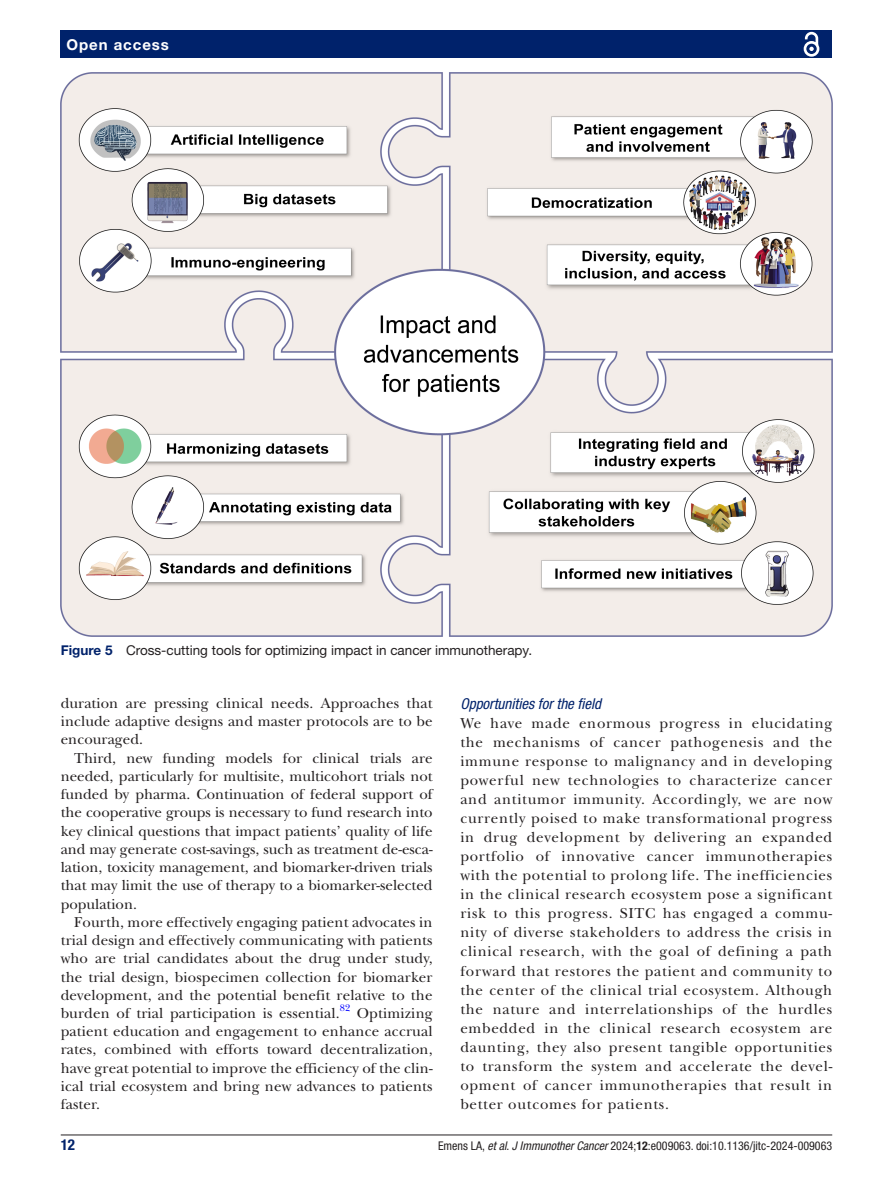
<style>
.page{position:relative;width:893px;height:1191px;background:#fff}
.page>*{position:absolute;margin:0;border:0;box-sizing:border-box;transform-origin:0 0}
.t1{font:15px/19px "New Baskerville";letter-spacing:.01em;color:#231f20;text-align:justify}
.t2{font:italic condensed 15px "Helvetica Neue LT Std";color:#00226b}
.t3{font:700 15px "Helvetica Neue LT Std";letter-spacing:.065em;color:#fff}
.t4{font:700 condensed 15px "Helvetica Neue LT Std";color:#00226b}
.t5{font:13.5px "Helvetica Neue LT Std";color:#231f20}
.t6{font:condensed 12px "Helvetica Neue LT Std";color:#231f20}
.t7{font:9.9px "New Baskerville";color:#00f}
.s1{font-weight:700;color:#00226b}
.s2{font-style:italic}
.s3{font-weight:700}
</style>
<div class="page">
<hr style="left:61px;top:1134px;width:771px;height:1px;background:#231f20">
<div style="left:61px;top:31px;width:771px;height:27px;background:#00226b"></div>
<svg style="left:803px;top:31px;width:17px;height:26px"></svg>
<img style="left:61px;top:73px;width:771px;height:564px">
<p class="t3" style="left:66px;top:35px;width:104px">Open access</p>
<p class="t5" style="left:61px;top:641px;width:473px"><span class="s1">Figure 5</span> Cross-cutting tools for optimizing impact in cancer immunotherapy.</p>
<p class="t1" style="left:61px;top:694px;width:373px;line-height:18.1px">duration are pressing clinical needs. Approaches that include adaptive designs and master protocols are to be encouraged.</p>
<p class="t1" style="left:61px;top:749px;width:373px;line-height:18.1px;text-indent:14px">Third, new funding models for clinical trials are needed, particularly for multisite, multicohort trials not funded by pharma. Continuation of federal support of the cooperative groups is necessary to fund research into key clinical questions that impact patients’ quality of life and may generate cost-savings, such as treatment de-esca&shy;lation, toxicity management, and biomarker-driven trials that may limit the use of therapy to a biomarker-selected population.</p>
<p class="t1" style="left:61px;top:913px;width:373px;line-height:18.3px;text-indent:14px">Fourth, more effectively engaging patient advocates in trial design and effectively communicating with patients who are trial candidates about the drug under study, the trial design, biospecimen collection for biomarker development, and the potential benefit relative to the burden of trial participation is essential.</p>
<p class="t7" style="left:340px;top:1002px;width:12px">82</p>
<p class="t1" style="left:61px;top:1004px;width:373px;line-height:18.3px;text-indent:296px">Optimizing patient education and engagement to enhance accrual rates, combined with efforts toward decentralization, have great potential to improve the efficiency of the clin&shy;ical trial ecosystem and bring new advances to patients faster.</p>
<p class="t2" style="left:460px;top:694px;width:142px">Opportunities for the field</p>
<p class="t1" style="left:460px;top:713px;width:373px">We have made enormous progress in elucidating the mechanisms of cancer pathogenesis and the immune response to malignancy and in developing powerful new technologies to characterize cancer and antitumor immunity. Accordingly, we are now currently poised to make transformational progress in drug development by delivering an expanded portfolio of innovative cancer immunotherapies with the potential to prolong life. The inefficiencies in the clinical research ecosystem pose a significant risk to this progress. SITC has engaged a commu&shy;nity of diverse stakeholders to address the crisis in clinical research, with the goal of defining a path forward that restores the patient and community to the center of the clinical trial ecosystem. Although the nature and interrelationships of the hurdles embedded in the clinical research ecosystem are daunting, they also present tangible opportunities to transform the system and accelerate the devel&shy;opment of cancer immunotherapies that result in better outcomes for patients.</p>
<p class="t4" style="left:61px;top:1135px;width:16px">12</p>
<p class="t6" style="left:438px;top:1138px;width:396px">Emens LA, <span class="s2">et al</span>. <span class="s2">J Immunother Cancer</span> 2024;<span class="s3">12</span>:e009063. doi:10.1136/jitc-2024-009063</p>
</div>
